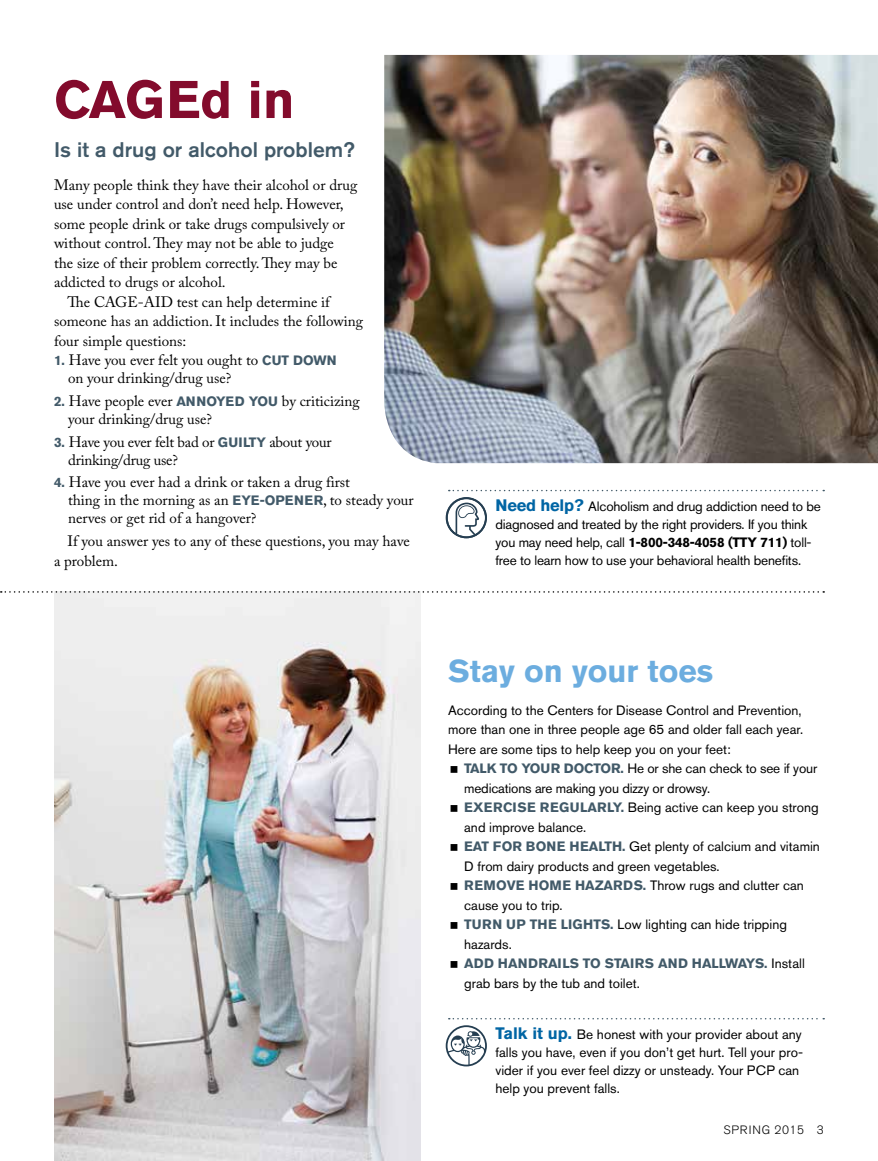
<style>
.page{position:relative;width:878px;height:1161px;background:#fff}
.page>*{position:absolute;margin:0;border:0;box-sizing:border-box;transform-origin:0 0}
.t1{font:700 52.5px "Akzidenz Grotesk BE";color:#830b2c}
.t2{font:700 31.5px "Akzidenz Grotesk BE";color:#6caddf}
.t3{font:500 21px "Akzidenz Grotesk BE";color:#425a69}
.t4{font:15px/18px "Adobe Caslon Pro";color:#000}
.t5{font:13.5px/19.5px "Akzidenz Grotesk BE";color:#000}
.t6{font:300 12px "Akzidenz Grotesk BE";letter-spacing:.07em;color:#000}
.s1{font-family:"Akzidenz Grotesk BE";font-weight:700;font-size:13.5px;color:#425a69}
.s2{font-weight:700;font-size:16.5px;color:#0065a4}
.s3{font-weight:700}
.s4{font-weight:700;color:#425a69}
</style>
<div class="page">
<img style="left:54px;top:593px;width:367px;height:568px">
<svg style="left:449px;top:1018px;width:375px;height:1px"></svg>
<svg style="left:445px;top:1025px;width:42px;height:41px"></svg>
<img style="left:384px;top:55px;width:494px;height:408px">
<svg style="left:1px;top:591px;width:823px;height:2px"></svg>
<svg style="left:449px;top:490px;width:375px;height:1px"></svg>
<svg style="left:445px;top:497px;width:42px;height:41px"></svg>
<h1 class="t1" style="left:54px;top:69px;width:242px">CAGEd in</h1>
<h3 class="t3" style="left:54px;top:136px;width:302px">Is it a drug or alcohol problem?</h3>
<p class="t4" style="left:54px;top:176px;width:305px">Many people think they have their alcohol or drug</p>
<p class="t4" style="left:54px;top:195px;width:291px">use under control and don’t need help. However,</p>
<p class="t4" style="left:54px;top:215px;width:292px">some people drink or take drugs compulsively or</p>
<p class="t4" style="left:54px;top:234px;width:281px">without control. They may not be able to judge</p>
<p class="t4" style="left:54px;top:254px;width:285px">the size of their problem correctly. They may be</p>
<p class="t4" style="left:54px;top:273px;width:173px">addicted to drugs or alcohol.</p>
<p class="t4" style="left:68px;top:293px;width:264px">The CAGE-AID test can help determine if</p>
<p class="t4" style="left:54px;top:312px;width:310px">someone has an addiction. It includes the following</p>
<p class="t4" style="left:54px;top:332px;width:134px">four simple questions:</p>
<p class="t4" style="left:68px;top:351px;width:270px;text-indent:-14px"><span class="s1">1.</span> Have you ever felt you ought to <span class="s1">CUT DOWN </span>on your drinking/drug use?</p>
<p class="t4" style="left:68px;top:392px;width:293px;text-indent:-14px"><span class="s1">2.</span> Have people ever <span class="s1">ANNOYED YOU</span> by criticizing your drinking/drug use?</p>
<p class="t4" style="left:68px;top:433px;width:265px;text-indent:-14px"><span class="s1">3.</span> Have you ever felt bad or <span class="s1">GUILTY</span> about your drinking/drug use?</p>
<p class="t4" style="left:68px;top:473px;width:347px;text-indent:-14px"><span class="s1">4.</span> Have you ever had a drink or taken a drug first<br>thing in the morning as an <span class="s1">EYE-OPENER</span>, to steady your nerves or get rid of a hangover?</p>
<p class="t4" style="left:54px;top:531px;width:357px;line-height:19.5px;text-indent:13px">If you answer yes to any of these questions, you may have a problem.</p>
<p class="t5" style="left:495px;top:497px;width:327px;line-height:18px"><span class="s2">Need help?</span> Alcoholism and drug addiction need to be diagnosed and treated by the right providers. If you think you may need help, call <span class="s3">1-800-348-4058 (TTY 711)</span> toll&shy;free to learn how to use your behavioral health benefits.</p>
<h2 class="t2" style="left:448px;top:653px;width:267px">Stay on your toes</h2>
<p class="t5" style="left:448px;top:700px;width:357px;text-align:justify">According to the Centers for Disease Control and Prevention, more than one in three people age 65 and older fall each year.<br>Here are some tips to help keep you on your feet:</p>
<p class="t5" style="left:464px;top:759px;width:357px"><span class="s4">TALK TO YOUR DOCTOR.</span> He or she can check to see if your medications are making you dizzy or drowsy.<br><span class="s4">EXERCISE REGULARLY.</span> Being active can keep you strong and improve balance.<br><span class="s4">EAT FOR BONE HEALTH.</span> Get plenty of calcium and vitamin D from dairy products and green vegetables.<br><span class="s4">REMOVE HOME HAZARDS.</span> Throw rugs and clutter can cause you to trip.<br><span class="s4">TURN UP THE LIGHTS.</span> Low lighting can hide tripping hazards.<br><span class="s4">ADD HANDRAILS TO STAIRS AND HALLWAYS.</span> Install grab bars by the tub and toilet.</p>
<p class="t5" style="left:495px;top:1025px;width:309px;line-height:18px"><span class="s2">Talk it up.</span> Be honest with your provider about any falls you have, even if you don’t get hurt. Tell your pro&shy;vider if you ever feel dizzy or unsteady. Your PCP can help you prevent falls.</p>
<p class="t6" style="left:723px;top:1123px;width:102px">SPRING 2015 3</p>
</div>
